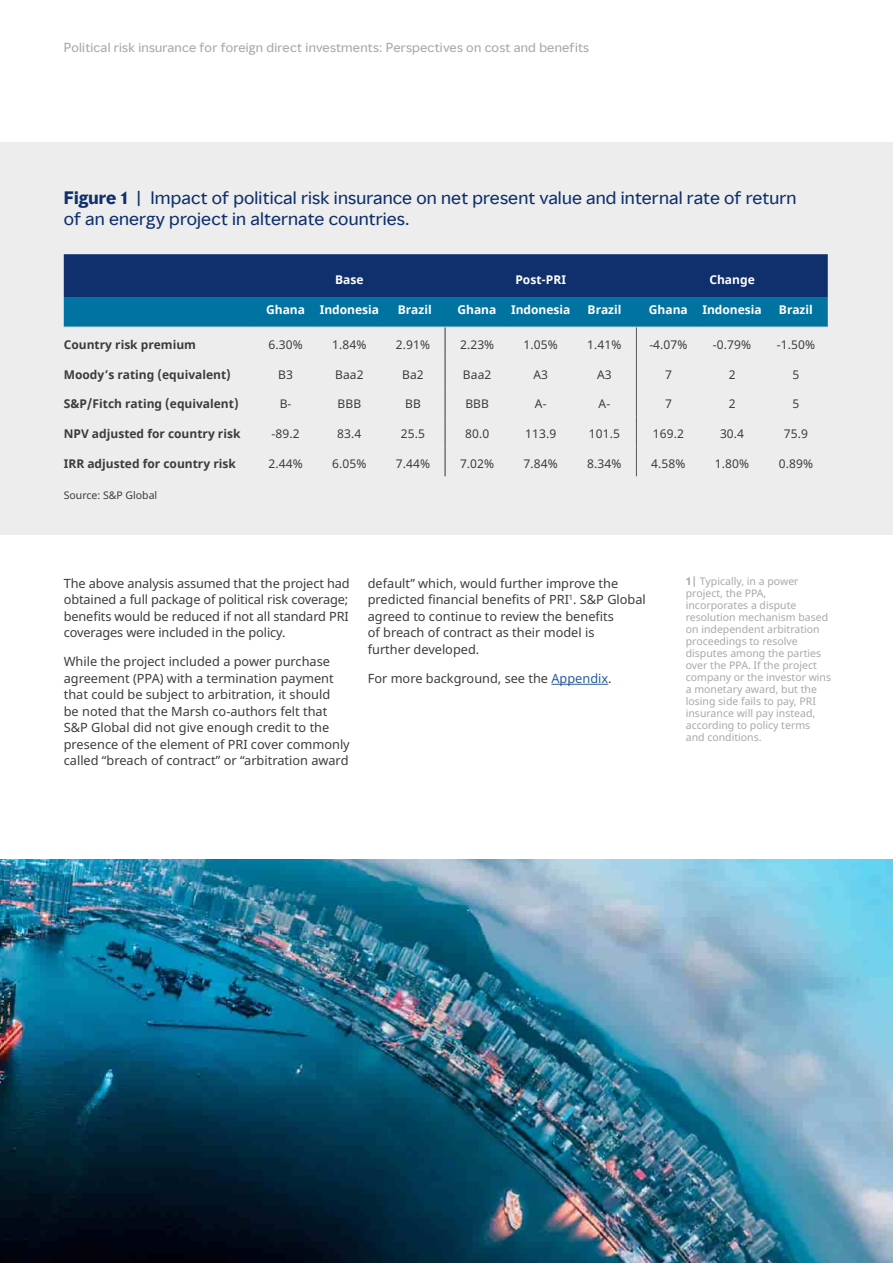
<style>
.page{position:relative;width:893px;height:1263px;background:#fff}
.page>*{position:absolute;margin:0;border:0;box-sizing:border-box;transform-origin:0 0}
.t1{font:16.5px/21px "MMC Display";letter-spacing:.01em;color:#0f306d}
.t2{font:12.75px/16.5px "Noto Sans";color:#3c3c3b}
.t3{font:12px "Noto Sans";letter-spacing:.01em;color:#3c3c3b}
.t4{font:700 12px "Noto Sans";color:#3c3c3b}
.t5{font:12px "MMC Display";letter-spacing:.02em;color:#a8a8a7}
.t6{font:700 12px "Noto Sans";color:#fff}
.t7{font:10.5px/12px "Noto Sans";color:#a8a8a7}
.t8{font:10.5px "Noto Sans";color:#3c3c3b}
.s1{font-weight:700}
.s2{color:#275b9b}
</style>
<div class="page">
<div style="left:0;top:142px;width:893px;height:393px;background:#ededed"></div>
<svg style="left:64px;top:254px;width:764px;height:73px;background:#0a4c82"></svg>
<hr style="left:64px;top:327px;width:190px;height:1px;background:#e3e3e3">
<hr style="left:254px;top:327px;width:63px;height:1px;background:#e3e3e3">
<hr style="left:317px;top:327px;width:64px;height:1px;background:#e3e3e3">
<hr style="left:381px;top:327px;width:64px;height:1px;background:#e3e3e3">
<hr style="left:445px;top:327px;width:64px;height:1px;background:#e3e3e3">
<hr style="left:509px;top:327px;width:64px;height:1px;background:#e3e3e3">
<hr style="left:573px;top:327px;width:63px;height:1px;background:#e3e3e3">
<hr style="left:636px;top:327px;width:64px;height:1px;background:#e3e3e3">
<hr style="left:700px;top:327px;width:64px;height:1px;background:#e3e3e3">
<hr style="left:764px;top:327px;width:64px;height:1px;background:#e3e3e3">
<hr style="left:636px;top:327px;width:1px;height:30px;background:#575756">
<hr style="left:636px;top:357px;width:1px;height:30px;background:#575756">
<hr style="left:636px;top:387px;width:1px;height:30px;background:#575756">
<svg style="left:636px;top:417px;width:1px;height:29px"></svg>
<hr style="left:636px;top:446px;width:1px;height:30px;background:#575756">
<hr style="left:445px;top:327px;width:1px;height:30px;background:#333">
<hr style="left:445px;top:357px;width:1px;height:30px;background:#333">
<hr style="left:445px;top:387px;width:1px;height:30px;background:#333">
<svg style="left:445px;top:417px;width:1px;height:29px"></svg>
<hr style="left:445px;top:446px;width:1px;height:30px;background:#333">
<hr style="left:551px;top:684px;width:57px;height:1px;background:#275b9b">
<img style="left:0;top:859px;width:893px;height:404px">
<p class="t5" style="left:64px;top:39px;width:527px">Political risk insurance for foreign direct investments: Perspectives on cost and benefits</p>
<p class="t1" style="left:64px;top:187px;width:734px"><span class="s1">Figure 1</span> | Impact of political risk insurance on net present value and internal rate of return of an energy project in alternate countries.</p>
<p class="t6" style="left:335px;top:271px;width:30px">Base</p>
<p class="t6" style="left:515px;top:271px;width:52px">Post-PRI</p>
<p class="t6" style="left:709px;top:271px;width:47px">Change</p>
<p class="t6" style="left:266px;top:301px;width:114px">Ghana Indonesia</p>
<p class="t6" style="left:398px;top:301px;width:35px">Brazil</p>
<p class="t6" style="left:457px;top:301px;width:114px">Ghana Indonesia</p>
<p class="t6" style="left:588px;top:301px;width:35px">Brazil</p>
<p class="t6" style="left:649px;top:301px;width:114px">Ghana Indonesia</p>
<p class="t6" style="left:779px;top:301px;width:35px">Brazil</p>
<p class="t4" style="left:64px;top:336px;width:134px">Country risk premium</p>
<p class="t3" style="left:268px;top:336px;width:36px">6.30%</p>
<p class="t3" style="left:332px;top:336px;width:36px">1.84%</p>
<p class="t3" style="left:396px;top:336px;width:36px">2.91%</p>
<p class="t3" style="left:460px;top:336px;width:36px">2.23%</p>
<p class="t3" style="left:524px;top:336px;width:36px">1.05%</p>
<p class="t3" style="left:587px;top:336px;width:36px">1.41%</p>
<p class="t3" style="left:649px;top:336px;width:40px">-4.07%</p>
<p class="t3" style="left:713px;top:336px;width:40px">-0.79%</p>
<p class="t3" style="left:777px;top:336px;width:40px">-1.50%</p>
<p class="t4" style="left:64px;top:366px;width:169px">Moody’s rating (equivalent)</p>
<p class="t3" style="left:278px;top:366px;width:16px">B3</p>
<p class="t3" style="left:335px;top:366px;width:30px">Baa2</p>
<p class="t3" style="left:402px;top:366px;width:23px">Ba2</p>
<p class="t3" style="left:463px;top:366px;width:30px">Baa2</p>
<p class="t3" style="left:533px;top:366px;width:16px">A3</p>
<p class="t3" style="left:597px;top:366px;width:16px">A3</p>
<p class="t3" style="left:665px;top:366px;width:8px">7</p>
<p class="t3" style="left:729px;top:366px;width:8px">2</p>
<p class="t3" style="left:792px;top:366px;width:8px">5</p>
<p class="t4" style="left:64px;top:395px;width:176px">S&amp;P/Fitch rating (equivalent)</p>
<p class="t3" style="left:280px;top:395px;width:13px">B-</p>
<p class="t3" style="left:338px;top:395px;width:25px">BBB</p>
<p class="t3" style="left:405px;top:395px;width:17px">BB</p>
<p class="t3" style="left:465px;top:395px;width:25px">BBB</p>
<p class="t3" style="left:535px;top:395px;width:13px">A-</p>
<p class="t3" style="left:599px;top:395px;width:13px">A-</p>
<p class="t3" style="left:665px;top:395px;width:8px">7</p>
<p class="t3" style="left:729px;top:395px;width:8px">2</p>
<p class="t3" style="left:792px;top:395px;width:8px">5</p>
<p class="t4" style="left:64px;top:425px;width:178px">NPV adjusted for country risk</p>
<p class="t3" style="left:272px;top:425px;width:30px">-89.2</p>
<p class="t3" style="left:337px;top:425px;width:26px">83.4</p>
<p class="t3" style="left:401px;top:425px;width:26px">25.5</p>
<p class="t3" style="left:465px;top:425px;width:26px">80.0</p>
<p class="t3" style="left:525px;top:425px;width:33px">113.9</p>
<p class="t3" style="left:589px;top:425px;width:33px">101.5</p>
<p class="t3" style="left:653px;top:425px;width:33px">169.2</p>
<p class="t3" style="left:720px;top:425px;width:26px">30.4</p>
<p class="t3" style="left:784px;top:425px;width:26px">75.9</p>
<p class="t4" style="left:64px;top:455px;width:174px">IRR adjusted for country risk</p>
<p class="t3" style="left:268px;top:455px;width:36px">2.44%</p>
<p class="t3" style="left:332px;top:455px;width:36px">6.05%</p>
<p class="t3" style="left:396px;top:455px;width:36px">7.44%</p>
<p class="t3" style="left:460px;top:455px;width:36px">7.02%</p>
<p class="t3" style="left:524px;top:455px;width:36px">7.84%</p>
<p class="t3" style="left:587px;top:455px;width:36px">8.34%</p>
<p class="t3" style="left:651px;top:455px;width:36px">4.58%</p>
<p class="t3" style="left:715px;top:455px;width:36px">1.80%</p>
<p class="t3" style="left:779px;top:455px;width:36px">0.89%</p>
<p class="t8" style="left:64px;top:488px;width:95px">Source: S&amp;P Global</p>
<p class="t2" style="left:64px;top:575px;width:287px;text-align:justify">The above analysis assumed that the project had obtained a full package of political risk coverage; benefits would be reduced if not all standard PRI coverages were included in the policy.</p>
<p class="t2" style="left:64px;top:654px;width:287px">While the project included a power purchase agreement (PPA) with a termination payment that could be subject to arbitration, it should<br>be noted that the Marsh co-authors felt that S&amp;P Global did not give enough credit to the presence of the element of PRI cover commonly called “breach of contract” or “arbitration award</p>
<p class="t2" style="left:368px;top:575px;width:280px">default” which, would further improve the predicted financial benefits of PRI<sup>1</sup>. S&amp;P Global agreed to continue to review the benefits<br>of breach of contract as their model is<br>further developed.</p>
<p class="t2" style="left:368px;top:670px;width:245px">For more background, see the <span class="s2">Appendix</span>.</p>
<p class="t7" style="left:686px;top:576px;width:147px"><span class="s1">1|</span> Typically, in a power project, the PPA, incorporates a dispute resolution mechanism based on independent arbitration proceedings to resolve disputes among the parties over the PPA. If the project company or the investor wins a monetary award, but the losing side fails to pay, PRI insurance will pay instead, according to policy terms and conditions.</p>
</div>
